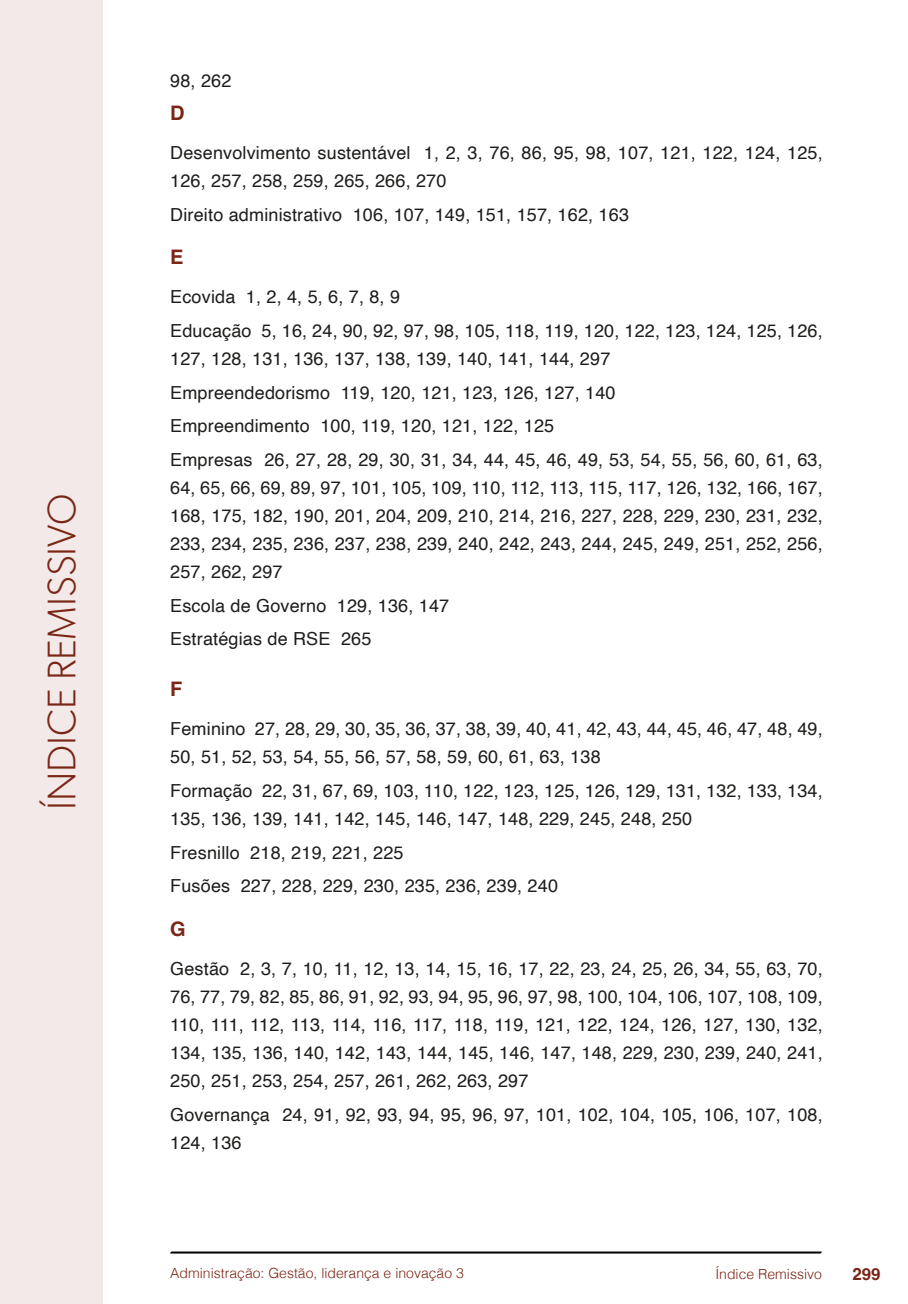
<style>
.page{position:relative;width:908px;height:1304px;background:#fff}
.page>*{position:absolute;margin:0;border:0;box-sizing:border-box;transform-origin:0 0}
.t1{font:300 40px "Gibson";color:#7a2616}
.t2{font:700 20px "Helvetica";color:#7a2616}
.t3{font:18px/28px "Helvetica";letter-spacing:.01em;color:#1d1d1b}
.t4{font:700 16.8px "Helvetica";color:#7a2616}
.t5{font:300 14px "Helvetica";color:#7a2616}
</style>
<div class="page">
<svg style="left:170px;top:1251px;width:651px;height:3px;background:#515151"></svg>
<div style="left:0;top:0;width:103px;height:1304px;background:#f2e9e8"></div>
<h1 class="t1" style="left:37px;top:810px;width:317px;rotate:-90deg">ÍNDICE REMISSIVO</h1>
<p class="t3" style="left:170px;top:67px;width:63px">98, 262</p>
<p class="t2" style="left:170px;top:101px;width:16px">D</p>
<p class="t3" style="left:170px;top:140px;width:653px">Desenvolvimento sustentável 1, 2, 3, 76, 86, 95, 98, 107, 121, 122, 124, 125,<br>126, 257, 258, 259, 265, 266, 270</p>
<p class="t3" style="left:170px;top:201px;width:460px">Direito administrativo 106, 107, 149, 151, 157, 162, 163</p>
<p class="t2" style="left:170px;top:245px;width:15px">E</p>
<p class="t3" style="left:170px;top:281px;width:653px;line-height:33.6px">Ecovida 1, 2, 4, 5, 6, 7, 8, 9<br>Educação 5, 16, 24, 90, 92, 97, 98, 105, 118, 119, 120, 122, 123, 124, 125, 126,</p>
<p class="t3" style="left:170px;top:342px;width:653px;line-height:33.6px">127, 128, 131, 136, 137, 138, 139, 140, 141, 144, 297<br>Empreendedorismo 119, 120, 121, 123, 126, 127, 140<br>Empreendimento 100, 119, 120, 121, 122, 125<br>Empresas 26, 27, 28, 29, 30, 31, 34, 44, 45, 46, 49, 53, 54, 55, 56, 60, 61, 63,</p>
<p class="t3" style="left:170px;top:474px;width:653px;text-align:justify">64, 65, 66, 69, 89, 97, 101, 105, 109, 110, 112, 113, 115, 117, 126, 132, 166, 167, 168, 175, 182, 190, 201, 204, 209, 210, 214, 216, 227, 228, 229, 230, 231, 232, 233, 234, 235, 236, 237, 238, 239, 240, 242, 243, 244, 245, 249, 251, 252, 256, 257, 262, 297</p>
<p class="t3" style="left:170px;top:589px;width:280px;line-height:33.6px">Escola de Governo 129, 136, 147<br>Estratégias de RSE 265</p>
<p class="t2" style="left:170px;top:677px;width:14px">F</p>
<p class="t3" style="left:170px;top:716px;width:653px">Feminino 27, 28, 29, 30, 35, 36, 37, 38, 39, 40, 41, 42, 43, 44, 45, 46, 47, 48, 49,<br>50, 51, 52, 53, 54, 55, 56, 57, 58, 59, 60, 61, 63, 138</p>
<p class="t3" style="left:170px;top:777px;width:653px">Formação 22, 31, 67, 69, 103, 110, 122, 123, 125, 126, 129, 131, 132, 133, 134,<br>135, 136, 139, 141, 142, 145, 146, 147, 148, 229, 245, 248, 250</p>
<p class="t3" style="left:170px;top:836px;width:389px;line-height:33.6px">Fresnillo 218, 219, 221, 225<br>Fusões 227, 228, 229, 230, 235, 236, 239, 240</p>
<p class="t2" style="left:170px;top:917px;width:17px">G</p>
<p class="t3" style="left:170px;top:956px;width:653px;text-align:justify">Gestão 2, 3, 7, 10, 11, 12, 13, 14, 15, 16, 17, 22, 23, 24, 25, 26, 34, 55, 63, 70, 76, 77, 79, 82, 85, 86, 91, 92, 93, 94, 95, 96, 97, 98, 100, 104, 106, 107, 108, 109, 110, 111, 112, 113, 114, 116, 117, 118, 119, 121, 122, 124, 126, 127, 130, 132, 134, 135, 136, 140, 142, 143, 144, 145, 146, 147, 148, 229, 230, 239, 240, 241, 250, 251, 253, 254, 257, 261, 262, 263, 297</p>
<p class="t3" style="left:170px;top:1101px;width:653px">Governança 24, 91, 92, 93, 94, 95, 96, 97, 101, 102, 104, 105, 106, 107, 108,<br>124, 136</p>
<p class="t5" style="left:170px;top:1261px;width:295px">Administração: Gestão, liderança e inovação 3</p>
<p class="t5" style="left:715px;top:1262px;width:108px">Índice Remissivo</p>
<p class="t4" style="left:851px;top:1264px;width:30px">299</p>
</div>
